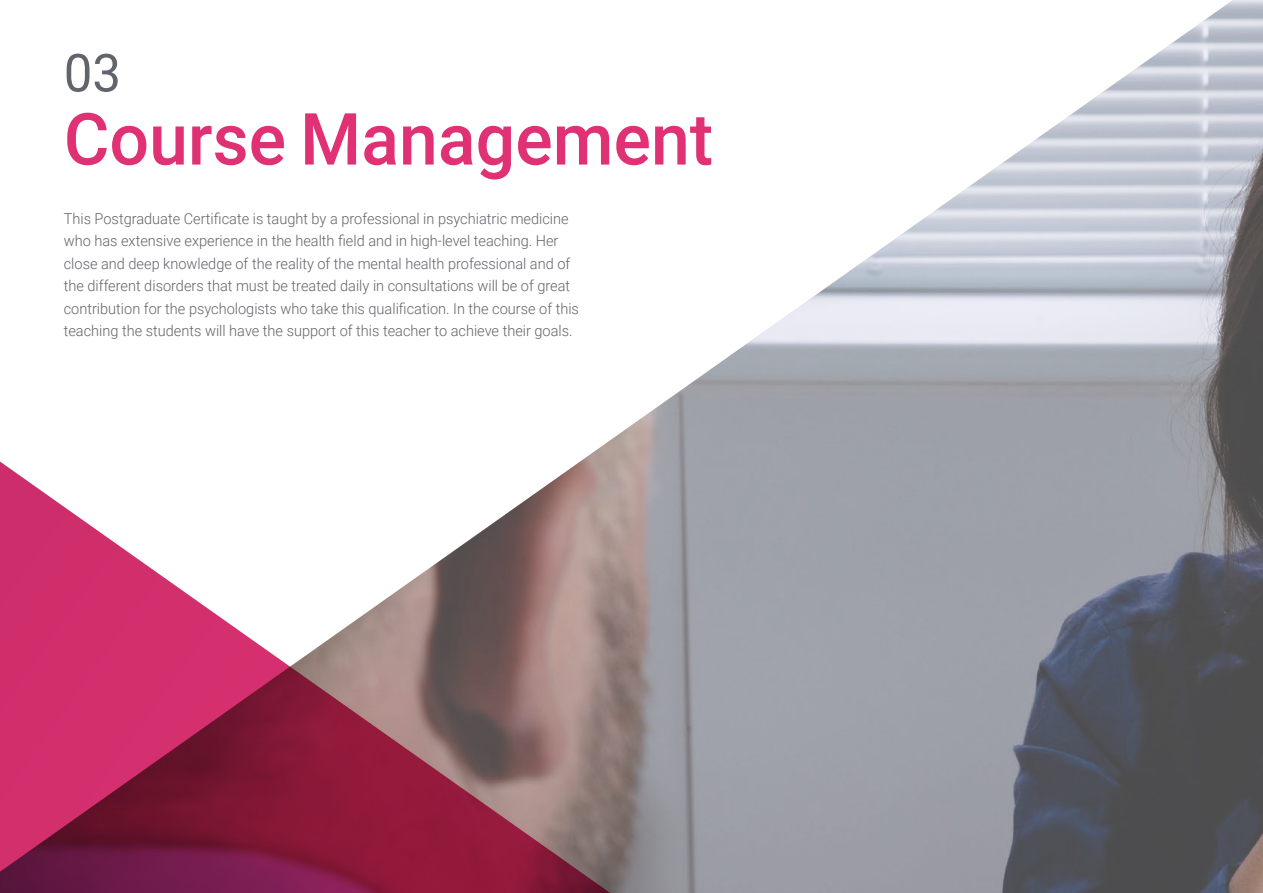
<style>
.page{position:relative;width:1263px;height:893px;background:#fff}
.page>*{position:absolute;margin:0;border:0;box-sizing:border-box;transform-origin:0 0}
.t1{font:500 72px "Roboto";color:#df3174}
.t2{font:52.5px "Roboto";color:#61646a}
.t3{font:300 15px/22.5px "Roboto";color:#61646a}
</style>
<div class="page">
<img style="left:602px;top:0;width:661px;height:893px">
<svg style="left:0;top:446px;width:640px;height:447px"></svg>
<h2 class="t2" style="left:64px;top:36px;width:59px">03</h2>
<h1 class="t1" style="left:64px;top:89px;width:651px">Course Management</h1>
<p class="t3" style="left:64px;top:207px;width:517px">This Postgraduate Certificate is taught by a professional in psychiatric medicine who has extensive experience in the health field and in high-level teaching. Her close and deep knowledge of the reality of the mental health professional and of the different disorders that must be treated daily in consultations will be of great contribution for the psychologists who take this qualification. In the course of this teaching the students will have the support of this teacher to achieve their goals.</p>
</div>
